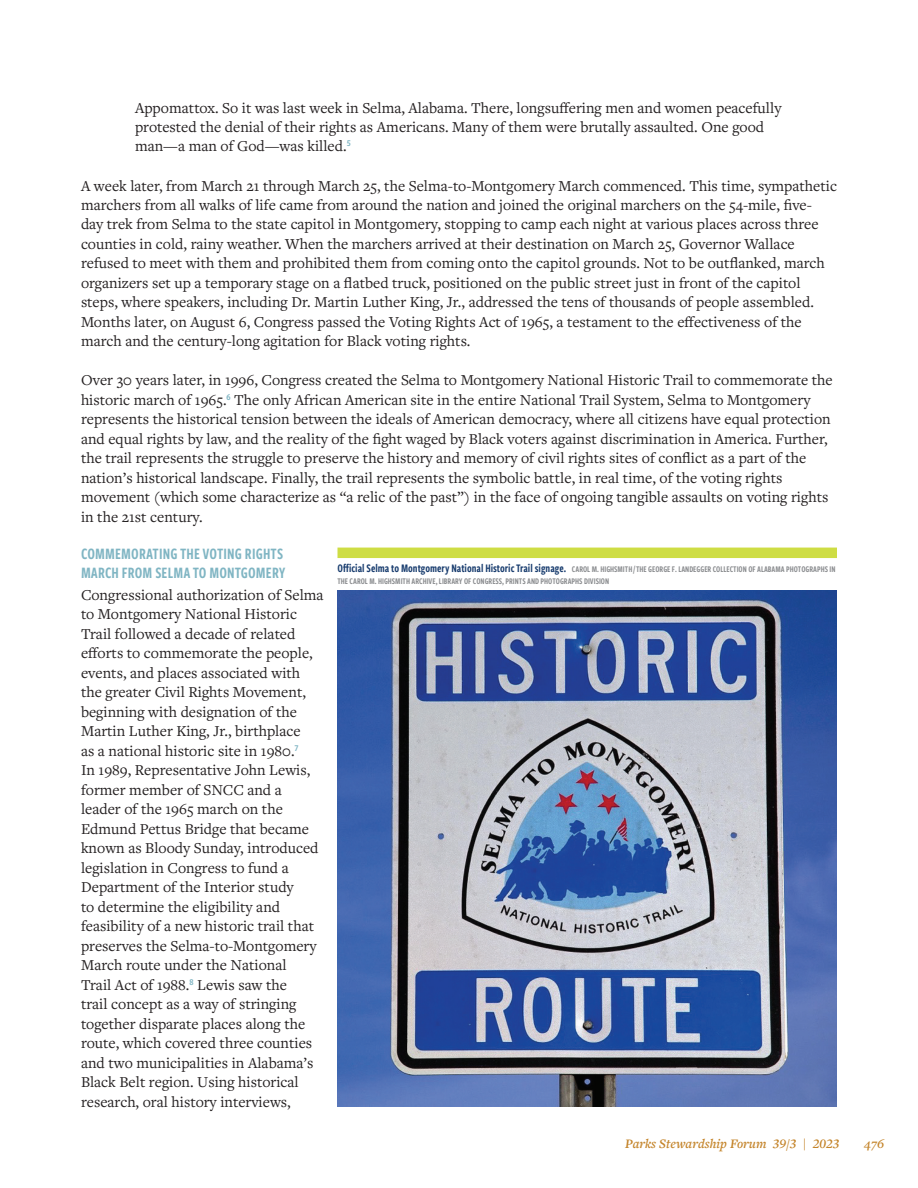
<style>
.page{position:relative;width:918px;height:1188px;background:#fff}
.page>*{position:absolute;margin:0;border:0;box-sizing:border-box;transform-origin:0 0}
.t1{font:16.5px/19.5px "Freight Sans Cmp Pro Semi";letter-spacing:.01em;color:#80b5c3}
.t2{font:15.75px/19.5px "Freight Text Pro";color:#231f20}
.t3{font:italic 600 13.5px "Freight Text Pro";color:#c4842a}
.t4{font:9px/12px "Freight Sans Cmp Pro Semi";color:#898b8e}
.s1{font-size:12px;color:#183c6e}
</style>
<div class="page">
<img style="left:338px;top:590px;width:499px;height:517px">
<div style="left:338px;top:548px;width:499px;height:10px;background:#cedd44"></div>
<p class="t2" style="left:135px;top:97px;width:648px">Appomattox. So it was last week in Selma, Alabama. There, longsuffering men and women peacefully protested the denial of their rights as Americans. Many of them were brutally assaulted. One good man—a man of God—was killed.<sup>5</sup></p>
<p class="t2" style="left:81px;top:175px;width:757px">A week later, from March 21 through March 25, the Selma-to-Montgomery March commenced. This time, sympathetic marchers from all walks of life came from around the nation and joined the original marchers on the 54-mile, five&shy;day trek from Selma to the state capitol in Montgomery, stopping to camp each night at various places across three counties in cold, rainy weather. When the marchers arrived at their destination on March 25, Governor Wallace refused to meet with them and prohibited them from coming onto the capitol grounds. Not to be outflanked, march organizers set up a temporary stage on a flatbed truck, positioned on the public street just in front of the capitol steps, where speakers, including Dr. Martin Luther King, Jr., addressed the tens of thousands of people assembled.<br>Months later, on August 6, Congress passed the Voting Rights Act of 1965, a testament to the effectiveness of the march and the century-long agitation for Black voting rights.</p>
<p class="t2" style="left:81px;top:370px;width:753px">Over 30 years later, in 1996, Congress created the Selma to Montgomery National Historic Trail to commemorate the historic march of 1965.<sup>6</sup> The only African American site in the entire National Trail System, Selma to Montgomery represents the historical tension between the ideals of American democracy, where all citizens have equal protection and equal rights by law, and the reality of the fight waged by Black voters against discrimination in America. Further, the trail represents the struggle to preserve the history and memory of civil rights sites of conflict as a part of the nation’s historical landscape. Finally, the trail represents the symbolic battle, in real time, of the voting rights movement (which some characterize as “a relic of the past”) in the face of ongoing tangible assaults on voting rights in the 21st century.</p>
<p class="t1" style="left:81px;top:543px;width:206px">COMMEMORATING THE VOTING RIGHTS<br>MARCH FROM SELMA TO MONTGOMERY</p>
<p class="t2" style="left:81px;top:585px;width:244px">Congressional authorization of Selma to Montgomery National Historic Trail followed a decade of related efforts to commemorate the people, events, and places associated with the greater Civil Rights Movement, beginning with designation of the Martin Luther King, Jr., birthplace<br>as a national historic site in 1980.<sup>7<br></sup>In 1989, Representative John Lewis, former member of SNCC and a leader of the 1965 march on the Edmund Pettus Bridge that became known as Bloody Sunday, introduced legislation in Congress to fund a Department of the Interior study<br>to determine the eligibility and feasibility of a new historic trail that preserves the Selma-to-Montgomery March route under the National<br>Trail Act of 1988.<sup>8</sup> Lewis saw the<br>trail concept as a way of stringing together disparate places along the route, which covered three counties and two municipalities in Alabama’s Black Belt region. Using historical research, oral history interviews,</p>
<p class="t4" style="left:337px;top:563px;width:500px"><span class="s1">Official Selma to Montgomery National Historic Trail signage.</span> CAROL M. HIGHSMITH / THE GEORGE F. LANDEGGER COLLECTION OF ALABAMA PHOTOGRAPHS IN<br>THE CAROL M. HIGHSMITH ARCHIVE, LIBRARY OF CONGRESS, PRINTS AND PHOTOGRAPHS DIVISION</p>
<p class="t3" style="left:625px;top:1134px;width:216px">Parks Stewardship Forum 39/3 | 2023</p>
<p class="t3" style="left:864px;top:1134px;width:22px">476</p>
</div>
